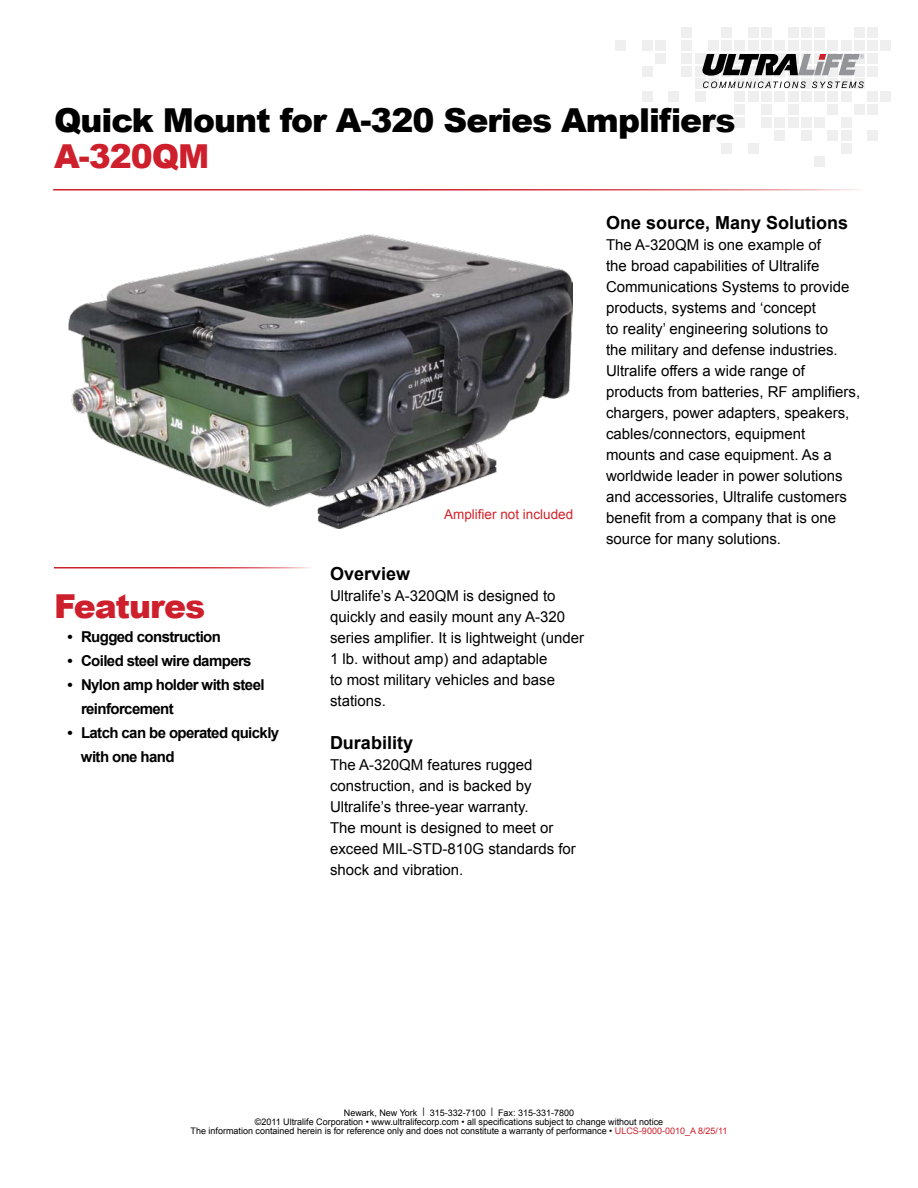
<style>
.page{position:relative;width:918px;height:1188px;background:#fff}
.page>*{position:absolute;margin:0;border:0;box-sizing:border-box;transform-origin:0 0}
.t1{font:900 33px "Arial";letter-spacing:-.03em;color:#000}
.t2{font:900 33px "Arial";letter-spacing:-.03em;color:#ce202c}
.t3{font:700 18px "Arial";color:#000}
.t4{font:15px/21px "Arial";color:#000}
.t5{font:700 15px/24px "Arial";letter-spacing:-.04em;color:#000}
.t6{font:13.5px "Arial";color:#d2232a}
.t7{font:9px/9px "Arial";color:#000;text-align:center}
.s1{color:#ce202c}
</style>
<div class="page">
<img style="left:69px;top:235px;width:504px;height:294px">
<hr style="left:53px;top:189px;width:811px;height:1px;background:#ce202c">
<hr style="left:54px;top:567px;width:258px;height:1px;background:#ce202c">
<div style="left:682px;top:27px;width:10px;height:10px;background:#efeff0"></div>
<div style="left:721px;top:27px;width:11px;height:10px;background:#efeff0"></div>
<div style="left:748px;top:27px;width:10px;height:10px;background:#efeff0"></div>
<div style="left:615px;top:40px;width:11px;height:10px;background:#efeff0"></div>
<div style="left:642px;top:40px;width:10px;height:10px;background:#efeff0"></div>
<div style="left:655px;top:40px;width:11px;height:10px;background:#efeff0"></div>
<div style="left:682px;top:40px;width:10px;height:10px;background:#efeff0"></div>
<div style="left:708px;top:40px;width:11px;height:10px;background:#efeff0"></div>
<div style="left:721px;top:40px;width:11px;height:10px;background:#efeff0"></div>
<div style="left:735px;top:40px;width:10px;height:10px;background:#efeff0"></div>
<div style="left:748px;top:40px;width:10px;height:10px;background:#efeff0"></div>
<div style="left:655px;top:53px;width:11px;height:10px;background:#efeff0"></div>
<div style="left:682px;top:53px;width:10px;height:10px;background:#efeff0"></div>
<div style="left:695px;top:53px;width:10px;height:10px;background:#efeff0"></div>
<div style="left:708px;top:53px;width:11px;height:10px;background:#efeff0"></div>
<div style="left:721px;top:53px;width:11px;height:10px;background:#efeff0"></div>
<div style="left:735px;top:53px;width:10px;height:10px;background:#efeff0"></div>
<div style="left:748px;top:53px;width:10px;height:10px;background:#efeff0"></div>
<div style="left:642px;top:66px;width:10px;height:10px;background:#efeff0"></div>
<div style="left:682px;top:66px;width:10px;height:10px;background:#efeff0"></div>
<div style="left:695px;top:66px;width:10px;height:10px;background:#efeff0"></div>
<div style="left:695px;top:79px;width:10px;height:10px;background:#efeff0"></div>
<div style="left:708px;top:79px;width:11px;height:10px;background:#efeff0"></div>
<div style="left:748px;top:79px;width:10px;height:10px;background:#efeff0"></div>
<div style="left:642px;top:92px;width:10px;height:10px;background:#efeff0"></div>
<div style="left:668px;top:92px;width:11px;height:10px;background:#efeff0"></div>
<div style="left:695px;top:92px;width:10px;height:10px;background:#efeff0"></div>
<div style="left:735px;top:92px;width:10px;height:10px;background:#efeff0"></div>
<div style="left:748px;top:92px;width:10px;height:10px;background:#efeff0"></div>
<div style="left:735px;top:105px;width:10px;height:10px;background:#efeff0"></div>
<div style="left:708px;top:118px;width:11px;height:10px;background:#efeff0"></div>
<div style="left:735px;top:118px;width:10px;height:10px;background:#efeff0"></div>
<div style="left:721px;top:143px;width:11px;height:11px;background:#efeff0"></div>
<div style="left:748px;top:143px;width:10px;height:11px;background:#efeff0"></div>
<div style="left:761px;top:27px;width:11px;height:10px;background:#efeff0"></div>
<div style="left:788px;top:27px;width:10px;height:10px;background:#efeff0"></div>
<div style="left:801px;top:27px;width:11px;height:10px;background:#efeff0"></div>
<div style="left:814px;top:27px;width:11px;height:10px;background:#efeff0"></div>
<div style="left:854px;top:27px;width:11px;height:10px;background:#efeff0"></div>
<div style="left:867px;top:27px;width:11px;height:10px;background:#efeff0"></div>
<div style="left:761px;top:40px;width:11px;height:10px;background:#efeff0"></div>
<div style="left:775px;top:40px;width:10px;height:10px;background:#efeff0"></div>
<div style="left:788px;top:40px;width:10px;height:10px;background:#efeff0"></div>
<div style="left:801px;top:40px;width:11px;height:10px;background:#efeff0"></div>
<div style="left:814px;top:40px;width:11px;height:10px;background:#efeff0"></div>
<div style="left:828px;top:40px;width:10px;height:10px;background:#efeff0"></div>
<div style="left:841px;top:40px;width:10px;height:10px;background:#efeff0"></div>
<div style="left:854px;top:40px;width:11px;height:10px;background:#efeff0"></div>
<div style="left:867px;top:40px;width:11px;height:10px;background:#efeff0"></div>
<div style="left:881px;top:40px;width:10px;height:10px;background:#efeff0"></div>
<div style="left:761px;top:53px;width:11px;height:10px;background:#efeff0"></div>
<div style="left:775px;top:53px;width:10px;height:10px;background:#efeff0"></div>
<div style="left:788px;top:53px;width:10px;height:10px;background:#efeff0"></div>
<div style="left:801px;top:53px;width:11px;height:10px;background:#efeff0"></div>
<div style="left:814px;top:53px;width:11px;height:10px;background:#efeff0"></div>
<div style="left:828px;top:53px;width:10px;height:10px;background:#efeff0"></div>
<div style="left:841px;top:53px;width:10px;height:10px;background:#efeff0"></div>
<div style="left:854px;top:53px;width:11px;height:10px;background:#efeff0"></div>
<div style="left:867px;top:53px;width:11px;height:10px;background:#efeff0"></div>
<div style="left:854px;top:66px;width:11px;height:10px;background:#efeff0"></div>
<div style="left:867px;top:66px;width:11px;height:10px;background:#efeff0"></div>
<div style="left:761px;top:79px;width:11px;height:10px;background:#efeff0"></div>
<div style="left:788px;top:79px;width:10px;height:10px;background:#efeff0"></div>
<div style="left:814px;top:79px;width:11px;height:10px;background:#efeff0"></div>
<div style="left:828px;top:79px;width:10px;height:10px;background:#efeff0"></div>
<div style="left:841px;top:79px;width:10px;height:10px;background:#efeff0"></div>
<div style="left:854px;top:79px;width:11px;height:10px;background:#efeff0"></div>
<div style="left:761px;top:92px;width:11px;height:10px;background:#efeff0"></div>
<div style="left:775px;top:92px;width:10px;height:10px;background:#efeff0"></div>
<div style="left:788px;top:92px;width:10px;height:10px;background:#efeff0"></div>
<div style="left:801px;top:92px;width:11px;height:10px;background:#efeff0"></div>
<div style="left:814px;top:92px;width:11px;height:10px;background:#efeff0"></div>
<div style="left:828px;top:92px;width:10px;height:10px;background:#efeff0"></div>
<div style="left:841px;top:92px;width:10px;height:10px;background:#efeff0"></div>
<div style="left:867px;top:92px;width:11px;height:10px;background:#efeff0"></div>
<div style="left:881px;top:92px;width:10px;height:10px;background:#efeff0"></div>
<div style="left:761px;top:105px;width:11px;height:10px;background:#efeff0"></div>
<div style="left:788px;top:105px;width:10px;height:10px;background:#efeff0"></div>
<div style="left:828px;top:105px;width:10px;height:10px;background:#efeff0"></div>
<div style="left:854px;top:105px;width:11px;height:10px;background:#efeff0"></div>
<div style="left:867px;top:105px;width:11px;height:10px;background:#efeff0"></div>
<div style="left:761px;top:118px;width:11px;height:10px;background:#efeff0"></div>
<div style="left:775px;top:118px;width:10px;height:10px;background:#efeff0"></div>
<div style="left:788px;top:118px;width:10px;height:10px;background:#efeff0"></div>
<div style="left:801px;top:118px;width:11px;height:10px;background:#efeff0"></div>
<div style="left:814px;top:118px;width:11px;height:10px;background:#efeff0"></div>
<div style="left:841px;top:118px;width:10px;height:10px;background:#efeff0"></div>
<div style="left:775px;top:130px;width:10px;height:11px;background:#efeff0"></div>
<div style="left:801px;top:130px;width:11px;height:11px;background:#efeff0"></div>
<div style="left:828px;top:130px;width:10px;height:11px;background:#efeff0"></div>
<div style="left:841px;top:130px;width:10px;height:11px;background:#efeff0"></div>
<div style="left:867px;top:130px;width:11px;height:11px;background:#efeff0"></div>
<div style="left:841px;top:143px;width:10px;height:11px;background:#efeff0"></div>
<div style="left:814px;top:156px;width:11px;height:11px;background:#efeff0"></div>
<svg style="left:702px;top:54px;width:162px;height:34px"></svg>
<h1 class="t1" style="left:54px;top:96px;width:683px">Quick Mount for A-320 Series Amplifiers</h1>
<h1 class="t2" style="left:54px;top:132px;width:157px">A-320QM</h1>
<h1 class="t2" style="left:54px;top:582px;width:153px">Features</h1>
<p class="t5" style="left:68px;top:625px;width:155px">• Rugged construction</p>
<p class="t5" style="left:68px;top:649px;width:186px">• Coiled steel wire dampers</p>
<p class="t5" style="left:81px;top:673px;width:185px;text-indent:-14px">• Nylon amp holder with steel reinforcement</p>
<p class="t5" style="left:81px;top:721px;width:200px;text-indent:-13px">• Latch can be operated quickly with one hand</p>
<p class="t6" style="left:444px;top:506px;width:131px">Amplifier not included</p>
<p class="t3" style="left:330px;top:562px;width:82px">Overview</p>
<p class="t4" style="left:330px;top:585px;width:256px">Ultralife’s A-320QM is designed to quickly and easily mount any A-320 series amplifier. It is lightweight (under<br>1 lb. without amp) and adaptable<br>to most military vehicles and base stations.</p>
<p class="t3" style="left:330px;top:730px;width:85px">Durability</p>
<p class="t4" style="left:330px;top:754px;width:247px">The A-320QM features rugged construction, and is backed by<br>Ultralife’s three-year warranty.<br>The mount is designed to meet or exceed MIL-STD-810G standards for shock and vibration.</p>
<p class="t3" style="left:606px;top:211px;width:244px">One source, Many Solutions</p>
<p class="t4" style="left:606px;top:234px;width:256px">The A-320QM is one example of<br>the broad capabilities of Ultralife Communications Systems to provide products, systems and ‘concept<br>to reality’ engineering solutions to<br>the military and defense industries.<br>Ultralife offers a wide range of products from batteries, RF amplifiers, chargers, power adapters, speakers, cables/connectors, equipment<br>mounts and case equipment. As a worldwide leader in power solutions and accessories, Ultralife customers benefit from a company that is one source for many solutions.</p>
<p class="t7" style="left:191px;top:1108px;width:538px">Newark, New York | 315-332-7100 | Fax: 315-331-7800<br>©2011 Ultralife Corporation • www.ultralifecorp.com • all specifications subject to change without notice<br>The information contained herein is for reference only and does not constitute a warranty of performance • <span class="s1">ULCS-9000-0010_A 8/25/11</span></p>
</div>
